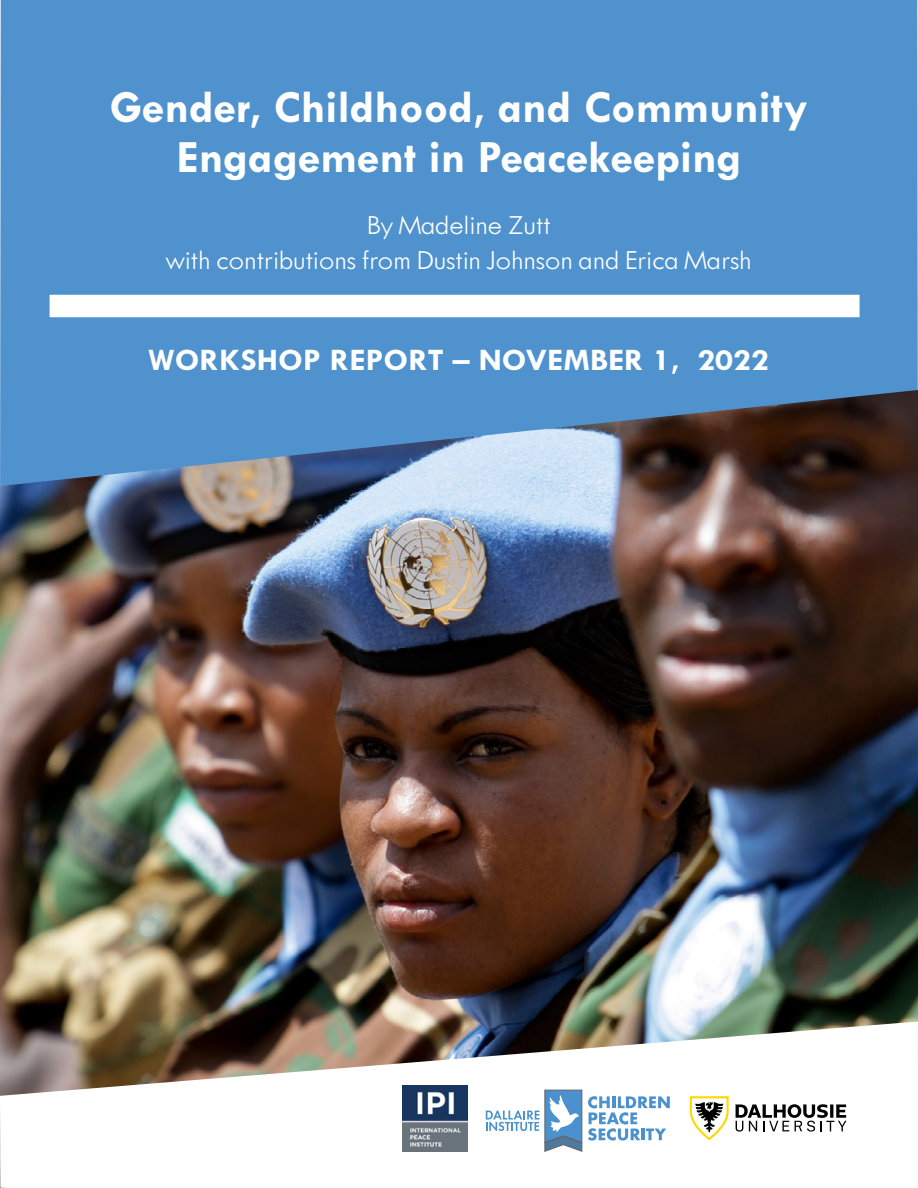
<style>
.page{position:relative;width:918px;height:1188px;background:#fff}
.page>*{position:absolute;margin:0;border:0;box-sizing:border-box;transform-origin:0 0}
.t1{font:700 46.5px/49.5px "Tw Cen MT Std";color:#fff;text-align:center}
.t2{font:700 31.5px "Tw Cen MT Std";color:#fff;scale:1.07 1}
.t3{font:300 28.5px/34.2px "Tw Cen MT Std";letter-spacing:-.025em;color:#fff;text-align:center;scale:1.07 1}
</style>
<div class="page">
<div style="left:0;top:0;width:918px;height:390px;background:#4f92ce"></div>
<img style="left:0;top:390px;width:918px;height:632px">
<svg style="left:0;top:1022px;width:918px;height:166px"></svg>
<div style="left:50px;top:295px;width:810px;height:22px;background:#fff"></div>
<svg style="left:588px;top:1096px;width:82px;height:45px"></svg>
<svg style="left:486px;top:1090px;width:96px;height:62px"></svg>
<svg style="left:735px;top:1104px;width:111px;height:28px"></svg>
<svg style="left:690px;top:1096px;width:39px;height:44px"></svg>
<img style="left:402px;top:1086px;width:66px;height:66px">
<h1 class="t1" style="left:110px;top:83px;width:699px">Gender, Childhood, and Community<br>Engagement in Peacekeeping</h1>
<p class="t3" style="left:165px;top:208px;width:550px">By Madeline Zutt<br>with contributions from Dustin Johnson and Erica Marsh</p>
<p class="t2" style="left:148px;top:343px;width:582px">WORKSHOP REPORT – NOVEMBER 1, 2022</p>
</div>
